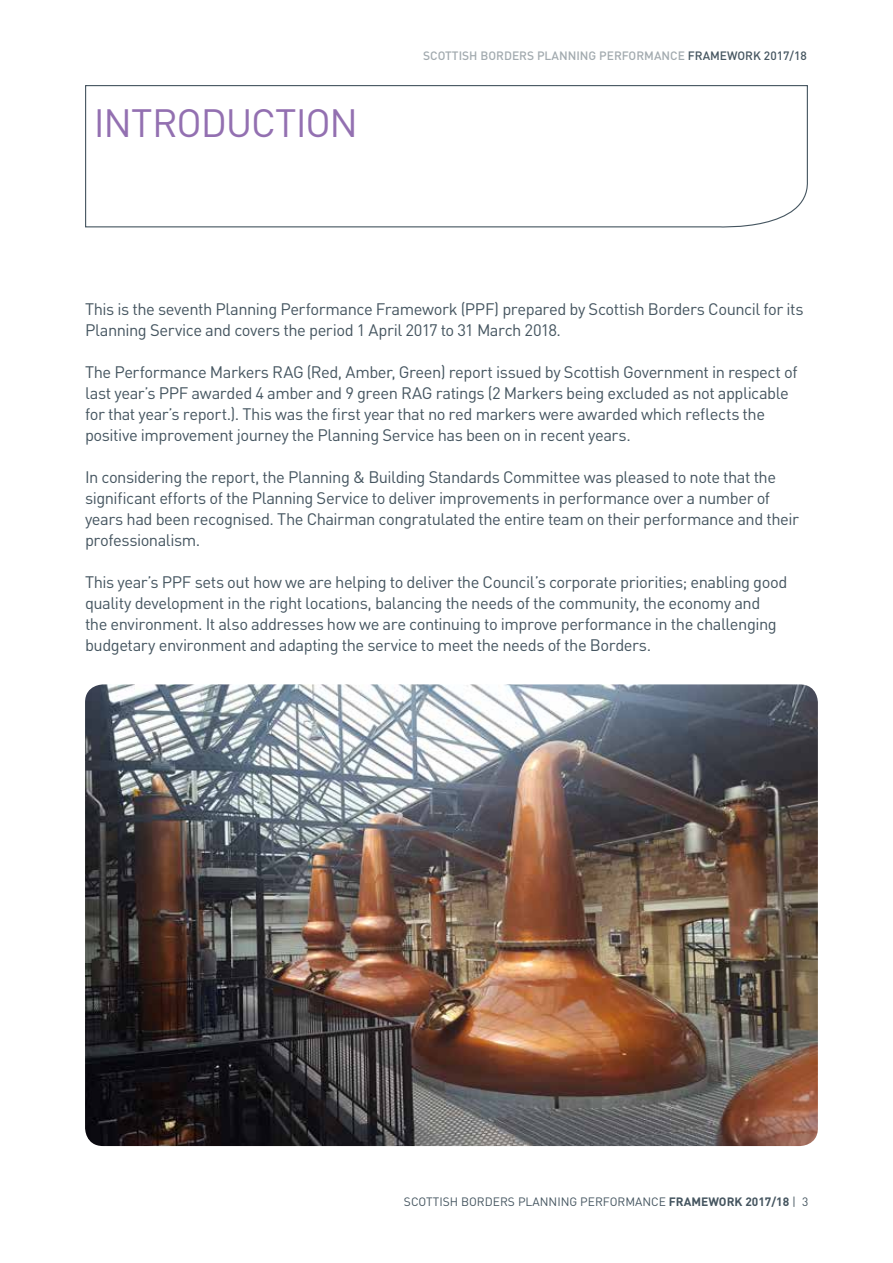
<style>
.page{position:relative;width:893px;height:1263px;background:#fff}
.page>*{position:absolute;margin:0;border:0;box-sizing:border-box;transform-origin:0 0}
.t1{font:39px "DIN";letter-spacing:-.03em;color:#9370b1}
.t2{font:16.5px/21px "DIN";letter-spacing:-.03em;color:#455560}
.t3{font:12px "DIN";color:#455560}
.t4{font:500 12px "DIN";color:#a2aaaf}
.s1{color:#455560}
.s2{font-weight:700}
</style>
<div class="page">
<svg style="left:85px;top:85px;width:723px;height:143px"></svg>
<img style="left:85px;top:684px;width:733px;height:462px">
<h1 class="t1" style="left:94px;top:98px;width:266px">INTRODUCTION</h1>
<p class="t4" style="left:423px;top:48px;width:385px">SCOTTISH BORDERS PLANNING PERFORMANCE <span class="s1">FRAMEWORK 2017/18</span></p>
<p class="t2" style="left:85px;top:298px;width:720px">This is the seventh Planning Performance Framework (PPF) prepared by Scottish Borders Council for its<br>Planning Service and covers the period 1 April 2017 to 31 March 2018.</p>
<p class="t2" style="left:85px;top:361px;width:714px">The Performance Markers RAG (Red, Amber, Green) report issued by Scottish Government in respect of last year’s PPF awarded 4 amber and 9 green RAG ratings (2 Markers being excluded as not applicable for that year’s report.). This was the first year that no red markers were awarded which reflects the positive improvement journey the Planning Service has been on in recent years.</p>
<p class="t2" style="left:85px;top:466px;width:715px">In considering the report, the Planning &amp; Building Standards Committee was pleased to note that the significant efforts of the Planning Service to deliver improvements in performance over a number of years had been recognised. The Chairman congratulated the entire team on their performance and their professionalism.</p>
<p class="t2" style="left:85px;top:571px;width:704px">This year’s PPF sets out how we are helping to deliver the Council’s corporate priorities; enabling good quality development in the right locations, balancing the needs of the community, the economy and<br>the environment. It also addresses how we are continuing to improve performance in the challenging budgetary environment and adapting the service to meet the needs of the Borders.</p>
<p class="t3" style="left:404px;top:1194px;width:406px">SCOTTISH BORDERS PLANNING PERFORMANCE <span class="s2">FRAMEWORK 2017/18</span> | 3</p>
</div>
